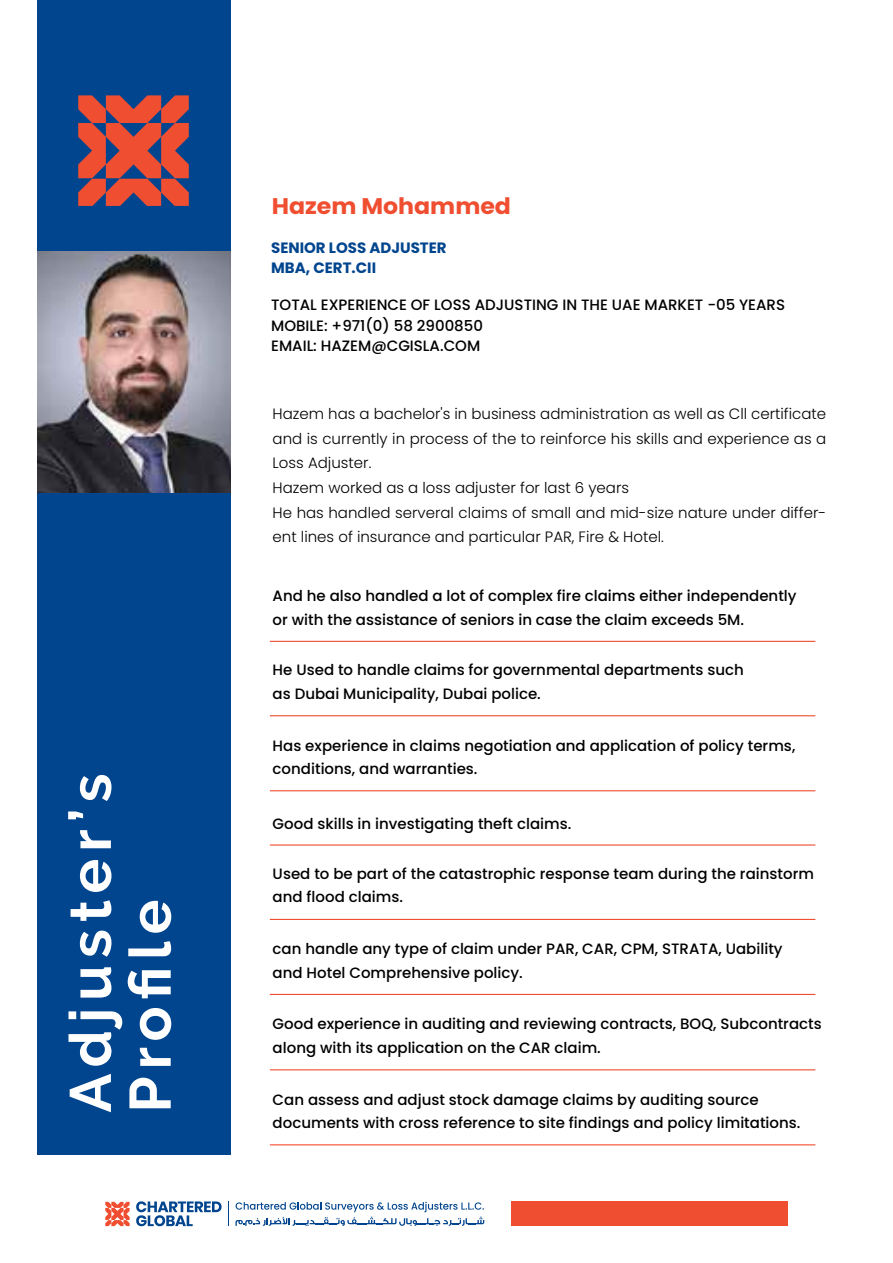
<style>
.page{position:relative;width:893px;height:1263px;background:#fff}
.page>*{position:absolute;margin:0;border:0;box-sizing:border-box;transform-origin:0 0}
.t1{font:700 58.05px/59.8px "Raleway";letter-spacing:.12em;color:#fff}
.t2{font:700 22.65px "Poppins";color:#f04e30;scale:1.05 1}
.t3{font:500 15px/23.5px "Poppins";color:#000}
.t4{font:300 15px/24.6px "Poppins";color:#000}
.t5{font:700 15px/20.5px "Poppins";color:#00458e}
</style>
<div class="page">
<div style="left:37px;top:0;width:193px;height:1154px;background:#00458e"></div>
<svg style="left:78px;top:95px;width:111px;height:111px"></svg>
<hr style="left:270px;top:641px;width:545px;height:1px;background:#f04e30">
<hr style="left:270px;top:715px;width:545px;height:1px;background:#f04e30">
<hr style="left:270px;top:790px;width:545px;height:1px;background:#f04e30">
<hr style="left:270px;top:844px;width:545px;height:1px;background:#f04e30">
<hr style="left:270px;top:919px;width:545px;height:1px;background:#f04e30">
<hr style="left:270px;top:994px;width:545px;height:1px;background:#f04e30">
<hr style="left:270px;top:1069px;width:545px;height:1px;background:#f04e30">
<hr style="left:270px;top:1144px;width:545px;height:1px;background:#f04e30">
<svg style="left:105px;top:1202px;width:25px;height:24px"></svg>
<svg style="left:136px;top:1201px;width:86px;height:25px"></svg>
<svg style="left:228px;top:1201px;width:1px;height:25px"></svg>
<svg style="left:235px;top:1202px;width:249px;height:24px"></svg>
<div style="left:511px;top:1202px;width:277px;height:24px;background:#f04e30"></div>
<img style="left:37px;top:252px;width:193px;height:241px">
<h1 class="t1" style="left:61px;top:1112px;width:341px;rotate:-90deg">Adjuster’s<br>Profile</h1>
<h2 class="t2" style="left:272px;top:193px;width:229px">Hazem Mohammed</h2>
<p class="t5" style="left:271px;top:237px;width:177px">SENIOR LOSS ADJUSTER<br>MBA, CERT.CII</p>
<p class="t3" style="left:271px;top:295px;width:515px;line-height:20.5px">TOTAL EXPERIENCE OF LOSS ADJUSTING IN THE UAE MARKET -05 YEARS<br>MOBILE: +971(0) 58 2900850<br>EMAIL: HAZEM@CGISLA.COM</p>
<p class="t4" style="left:273px;top:402px;width:555px">Hazem has a bachelor's in business administration as well as Cll certificate and is currently in process of the to reinforce his skills and experience as a Loss Adjuster.<br>Hazem worked as a loss adjuster for last 6 years<br>He has handled serveral claims of small and mid-size nature under differ&shy;ent lines of insurance and particular PAR, Fire &amp; Hotel.</p>
<p class="t3" style="left:273px;top:584px;width:525px">And he also handled a lot of complex fire claims either independently or with the assistance of seniors in case the claim exceeds 5M.</p>
<p class="t3" style="left:273px;top:658px;width:473px">He Used to handle claims for governmental departments such as Dubai Municipality, Dubai police.</p>
<p class="t3" style="left:273px;top:734px;width:524px">Has experience in claims negotiation and application of policy terms, conditions, and warranties.</p>
<p class="t3" style="left:273px;top:812px;width:300px">Good skills in investigating theft claims.</p>
<p class="t3" style="left:273px;top:862px;width:543px">Used to be part of the catastrophic response team during the rainstorm and flood claims.</p>
<p class="t3" style="left:273px;top:937px;width:511px">can handle any type of claim under PAR, CAR, CPM, STRATA, Uability and Hotel Comprehensive policy.</p>
<p class="t3" style="left:273px;top:1012px;width:551px">Good experience in auditing and reviewing contracts, BOQ, Subcontracts along with its application on the CAR claim.</p>
<p class="t3" style="left:273px;top:1088px;width:529px">Can assess and adjust stock damage claims by auditing source documents with cross reference to site findings and policy limitations.</p>
</div>
